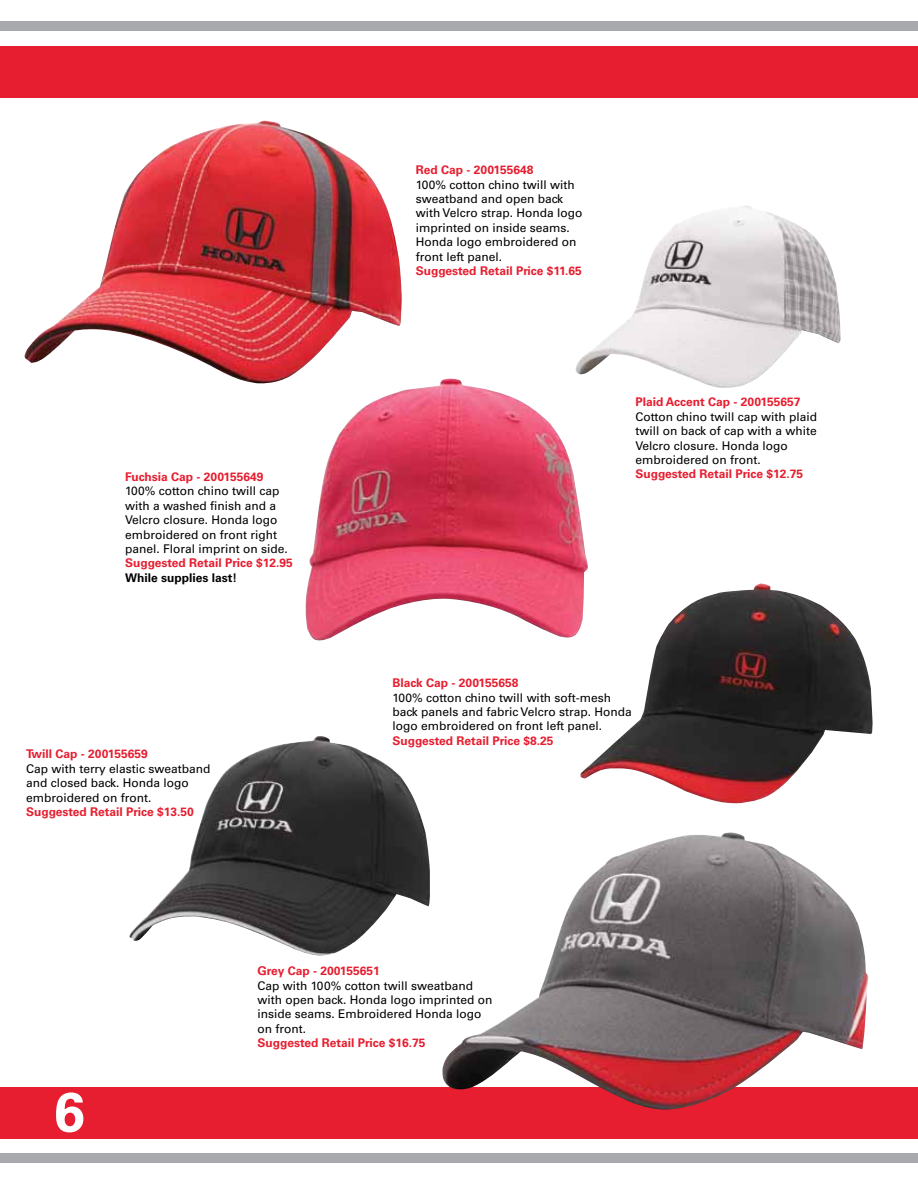
<style>
.page{position:relative;width:918px;height:1188px;background:#fff}
.page>*{position:absolute;margin:0;border:0;box-sizing:border-box;transform-origin:0 0}
.t1{font:700 55.5px "Univers LT Std";color:#fff}
.t2{font:12px/14.4px "Univers LT Std";color:#000}
.t3{font:700 12px "Univers LT Std";color:#e61e30}
.t4{font:700 12px "Univers LT Std";color:#000}
</style>
<div class="page">
<div style="left:0;top:46px;width:918px;height:51px;background:#e61e30"></div>
<div style="left:0;top:1087px;width:918px;height:52px;background:#e61e30"></div>
<div style="left:0;top:21px;width:918px;height:10px;background:#a7a9ac"></div>
<div style="left:0;top:1153px;width:918px;height:10px;background:#a7a9ac"></div>
<img style="left:24px;top:120px;width:378px;height:264px">
<img style="left:580px;top:583px;width:293px;height:221px">
<img style="left:575px;top:205px;width:266px;height:183px">
<img style="left:305px;top:379px;width:283px;height:263px">
<img style="left:129px;top:736px;width:301px;height:220px">
<img style="left:442px;top:832px;width:427px;height:278px">
<p class="t3" style="left:125px;top:470px;width:140px">Fuchsia Cap - 200155649</p>
<p class="t2" style="left:125px;top:484px;width:164px">100% cotton chino twill cap with a washed finish and a<br>Velcro closure. Honda logo embroidered on front right panel. Floral imprint on side.</p>
<p class="t3" style="left:125px;top:556px;width:169px">Suggested Retail Price $12.95</p>
<p class="t4" style="left:125px;top:571px;width:114px">While supplies last!</p>
<p class="t3" style="left:26px;top:747px;width:123px">Twill Cap - 200155659</p>
<p class="t2" style="left:26px;top:761px;width:186px">Cap with terry elastic sweatband and closed back. Honda logo embroidered on front.</p>
<p class="t3" style="left:26px;top:805px;width:169px">Suggested Retail Price $13.50</p>
<p class="t3" style="left:416px;top:163px;width:119px">Red Cap - 200155648</p>
<p class="t2" style="left:416px;top:177px;width:168px">100% cotton chino twill with sweatband and open back with Velcro strap. Honda logo imprinted on inside seams.<br>Honda logo embroidered on front left panel.</p>
<p class="t3" style="left:416px;top:264px;width:168px">Suggested Retail Price $11.65</p>
<p class="t3" style="left:635px;top:395px;width:167px">Plaid Accent Cap - 200155657</p>
<p class="t2" style="left:635px;top:410px;width:183px">Cotton chino twill cap with plaid twill on back of cap with a white<br>Velcro closure. Honda logo embroidered on front.</p>
<p class="t3" style="left:635px;top:467px;width:169px">Suggested Retail Price $12.75</p>
<p class="t3" style="left:392px;top:676px;width:128px">Black Cap - 200155658</p>
<p class="t2" style="left:392px;top:690px;width:241px">100% cotton chino twill with soft-mesh back panels and fabric Velcro strap. Honda logo embroidered on front left panel.</p>
<p class="t3" style="left:392px;top:734px;width:163px">Suggested Retail Price $8.25</p>
<h1 class="t1" style="left:54px;top:1080px;width:32px">6</h1>
<p class="t3" style="left:258px;top:964px;width:124px">Grey Cap - 200155651</p>
<p class="t2" style="left:258px;top:978px;width:236px">Cap with 100% cotton twill sweatband with open back. Honda logo imprinted on inside seams. Embroidered Honda logo on front.</p>
<p class="t3" style="left:258px;top:1036px;width:169px">Suggested Retail Price $16.75</p>
</div>
